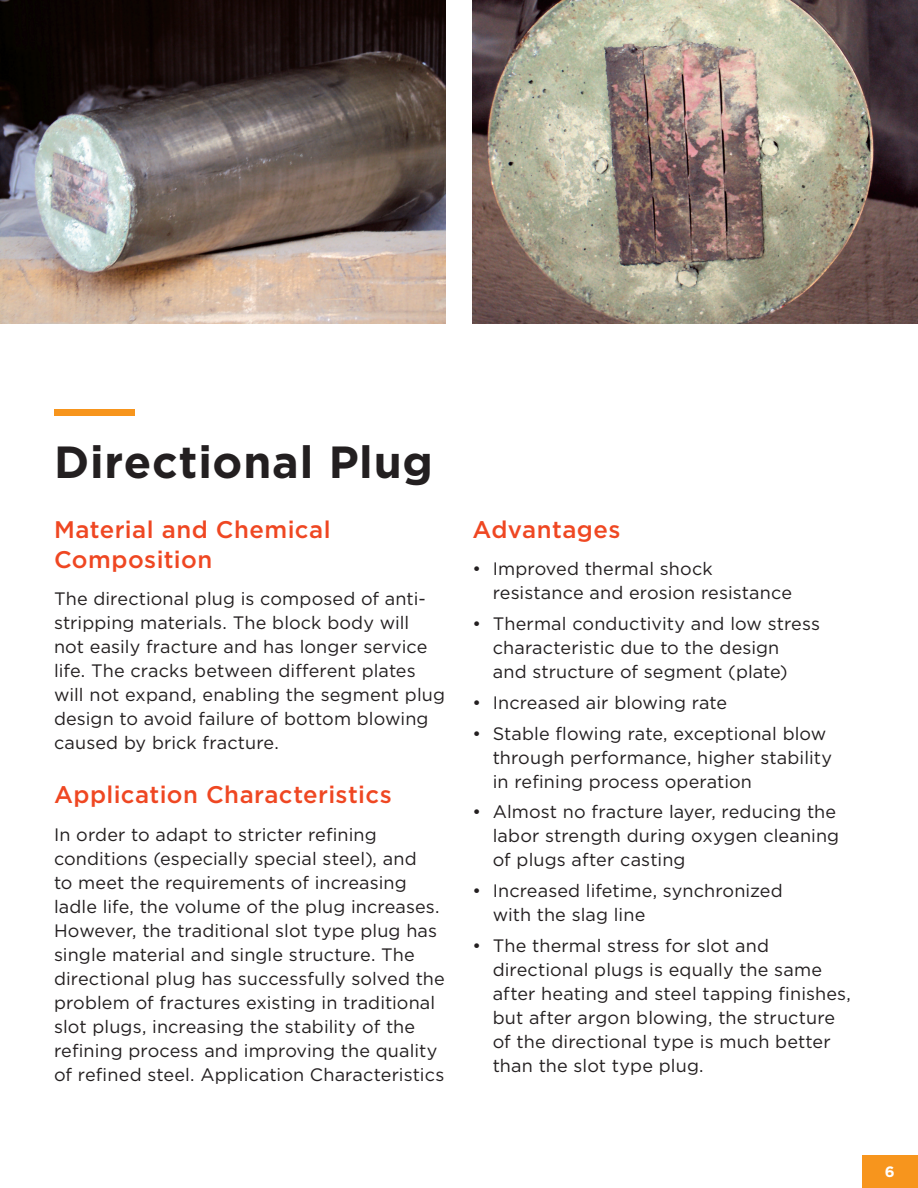
<style>
.page{position:relative;width:918px;height:1188px;background:#fff}
.page>*{position:absolute;margin:0;border:0;box-sizing:border-box;transform-origin:0 0}
.Headlines{font:700 45px "Gotham";letter-spacing:.02em;color:#231f20}
.Subheadlines{font:500 24px/30px "Gotham";letter-spacing:.02em;color:#ef4722}
.body_copy{font:18px/24px "Gotham";letter-spacing:.005em;color:#231f20}
.t1{font:700 15px "Gotham";color:#fff}
</style>
<div class="page">
<div style="left:54px;top:409px;width:81px;height:7px;background:#f7951d"></div>
<img style="left:473px;top:0;width:445px;height:324px">
<img style="left:0;top:0;width:446px;height:324px">
<div style="left:862px;top:1155px;width:56px;height:33px;background:#f7951d"></div>
<p class="Headlines" style="left:54px;top:432px;width:381px">Directional Plug</p>
<p class="Subheadlines" style="left:54px;top:514px;width:278px">Material and Chemical<br>Composition</p>
<p class="body_copy" style="left:54px;top:587px;width:393px">The directional plug is composed of anti&shy;stripping materials. The block body will<br>not easily fracture and has longer service life. The cracks between different plates will not expand, enabling the segment plug design to avoid failure of bottom blowing caused by brick fracture.</p>
<p class="Subheadlines" style="left:54px;top:779px;width:339px">Application Characteristics</p>
<p class="body_copy" style="left:54px;top:822px;width:392px">In order to adapt to stricter refining conditions (especially special steel), and<br>to meet the requirements of increasing ladle life, the volume of the plug increases.<br>However, the traditional slot type plug has single material and single structure. The directional plug has successfully solved the problem of fractures existing in traditional slot plugs, increasing the stability of the refining process and improving the quality of refined steel. Application Characteristics</p>
<p class="Subheadlines" style="left:472px;top:514px;width:149px">Advantages</p>
<p class="body_copy" style="left:493px;top:557px;width:301px;text-indent:-20px">• Improved thermal shock resistance and erosion resistance</p>
<p class="body_copy" style="left:493px;top:611px;width:329px;text-indent:-20px">• Thermal conductivity and low stress characteristic due to the design<br>and structure of segment (plate)</p>
<p class="body_copy" style="left:472px;top:690px;width:256px">• Increased air blowing rate</p>
<p class="body_copy" style="left:493px;top:721px;width:341px;text-indent:-20px">• Stable flowing rate, exceptional blow through performance, higher stability in refining process operation</p>
<p class="body_copy" style="left:493px;top:800px;width:348px;text-indent:-20px">• Almost no fracture layer, reducing the labor strength during oxygen cleaning of plugs after casting</p>
<p class="body_copy" style="left:493px;top:878px;width:291px;text-indent:-20px">• Increased lifetime, synchronized with the slag line</p>
<p class="body_copy" style="left:493px;top:933px;width:360px;text-indent:-20px">• The thermal stress for slot and directional plugs is equally the same after heating and steel tapping finishes, but after argon blowing, the structure of the directional type is much better than the slot type plug.</p>
<p class="t1" style="left:885px;top:1162px;width:11px">6</p>
</div>
